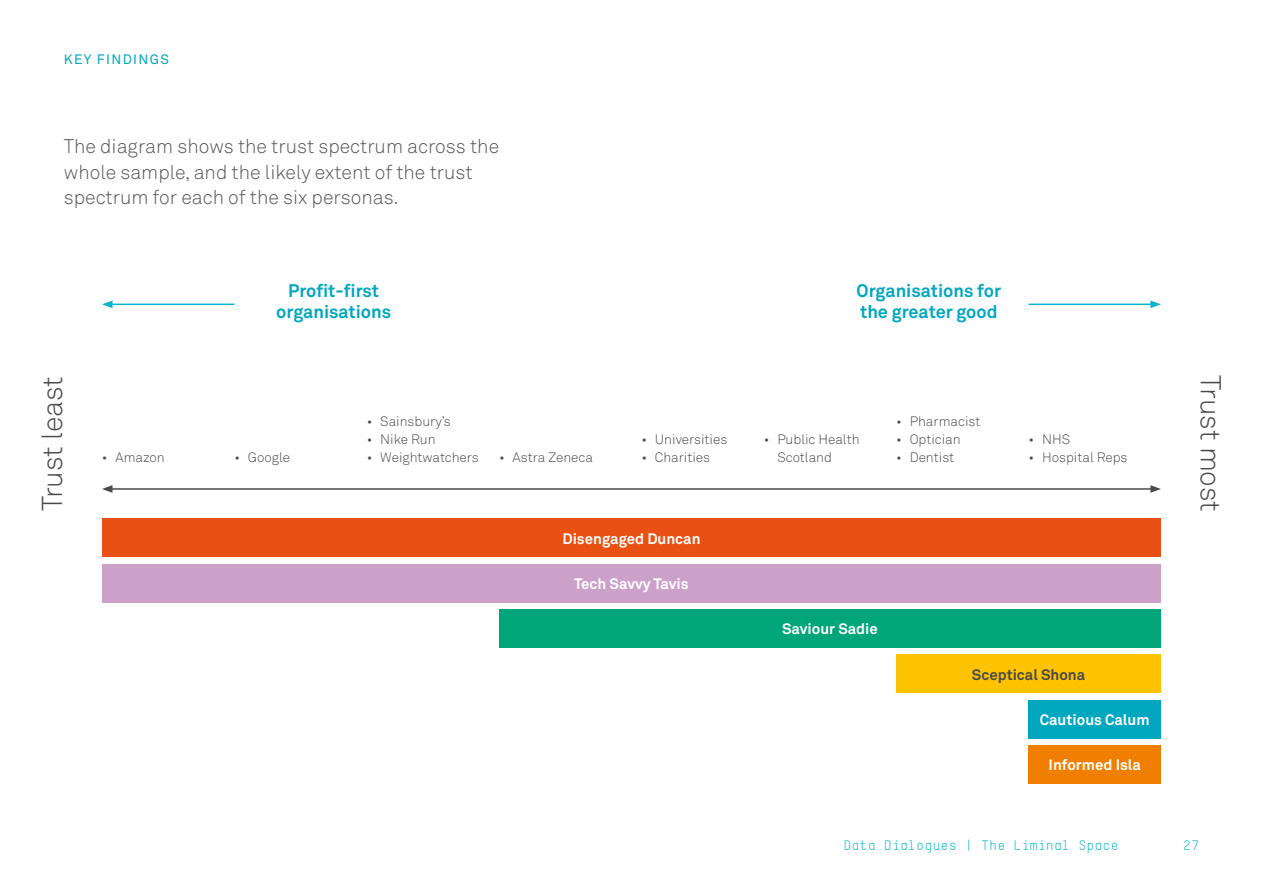
<style>
.page{position:relative;width:1263px;height:893px;background:#fff}
.page>*{position:absolute;margin:0;border:0;box-sizing:border-box;transform-origin:0 0}
.t1{font:300 28.5px "Akkurat Pro";letter-spacing:-.005em;color:#4a4a49}
.t2{font:300 19.5px/25.5px "Akkurat Pro";color:#575756}
.t3{font:700 18px/21.6px "Akkurat Pro";color:#00a7bf;text-align:center}
.t4{font:700 15px "Akkurat Pro";color:#fff}
.t5{font:700 15px "Akkurat Pro";color:#4a4a49}
.t6{font:300 13.5px/18px "Akkurat Pro";color:#4a4a49}
.t7{font:13.5px "TSTAR Mono Round";color:#00b4c9}
.t8{font:13.5px "Akkurat Pro";letter-spacing:.1em;color:#00a7bf}
</style>
<div class="page">
<hr style="left:110px;top:488px;width:1043px;height:2px;background:#4a4a49">
<svg style="left:102px;top:485px;width:11px;height:8px"></svg>
<svg style="left:1150px;top:485px;width:11px;height:8px"></svg>
<hr style="left:110px;top:304px;width:124px;height:1px;background:#00b4c9">
<svg style="left:102px;top:300px;width:11px;height:8px"></svg>
<hr style="left:1028px;top:304px;width:125px;height:1px;background:#00b4c9">
<svg style="left:1150px;top:300px;width:11px;height:8px"></svg>
<div style="left:102px;top:519px;width:1059px;height:38px;background:#e95114"></div>
<div style="left:102px;top:564px;width:1059px;height:38px;background:#cba1c9"></div>
<div style="left:499px;top:609px;width:662px;height:39px;background:#00a67a"></div>
<div style="left:896px;top:655px;width:265px;height:38px;background:#fdc300"></div>
<div style="left:1028px;top:700px;width:133px;height:38px;background:#00a7bf"></div>
<div style="left:1028px;top:745px;width:133px;height:38px;background:#f07f00"></div>
<p class="t8" style="left:64px;top:51px;width:107px">KEY FINDINGS</p>
<h2 class="t2" style="left:64px;top:134px;width:437px">The diagram shows the trust spectrum across the whole sample, and the likely extent of the trust spectrum for each of the six personas.</h2>
<h3 class="t3" style="left:276px;top:279px;width:117px">Profit-first organisations</h3>
<h3 class="t3" style="left:857px;top:279px;width:146px;text-align:left">Organisations for the greater good</h3>
<h1 class="t1" style="left:35px;top:511px;width:137px;rotate:-90deg">Trust least</h1>
<h1 class="t1" style="left:1228px;top:375px;width:138px;rotate:90deg">Trust most</h1>
<p class="t6" style="left:896px;top:412px;width:86px">• Pharmacist</p>
<p class="t6" style="left:896px;top:430px;width:66px">• Optician</p>
<p class="t6" style="left:896px;top:448px;width:59px">• Dentist</p>
<p class="t6" style="left:367px;top:412px;width:85px">• Sainsbury’s</p>
<p class="t6" style="left:367px;top:430px;width:70px">• Nike Run</p>
<p class="t6" style="left:367px;top:448px;width:113px">• Weightwatchers</p>
<p class="t6" style="left:499px;top:448px;width:95px">• Astra Zeneca</p>
<p class="t6" style="left:1028px;top:430px;width:43px">• NHS</p>
<p class="t6" style="left:1028px;top:448px;width:100px">• Hospital Reps</p>
<p class="t6" style="left:777px;top:430px;width:84px;text-indent:-14px">• Public Health<br>Scotland</p>
<p class="t6" style="left:641px;top:430px;width:87px">• Universities</p>
<p class="t6" style="left:641px;top:448px;width:70px">• Charities</p>
<p class="t6" style="left:102px;top:448px;width:64px">• Amazon</p>
<p class="t6" style="left:234px;top:448px;width:57px">• Google</p>
<p class="t4" style="left:562px;top:529px;width:140px">Disengaged Duncan</p>
<p class="t4" style="left:574px;top:575px;width:116px">Tech Savvy Tavis</p>
<p class="t4" style="left:782px;top:620px;width:97px">Saviour Sadie</p>
<p class="t5" style="left:972px;top:665px;width:115px">Sceptical Shona</p>
<p class="t4" style="left:1040px;top:710px;width:111px">Cautious Calum</p>
<p class="t4" style="left:1048px;top:756px;width:94px">Informed Isla</p>
<p class="t7" style="left:843px;top:838px;width:277px">Data Dialogues | The Liminal Space</p>
<p class="t7" style="left:1183px;top:838px;width:18px">27</p>
</div>
